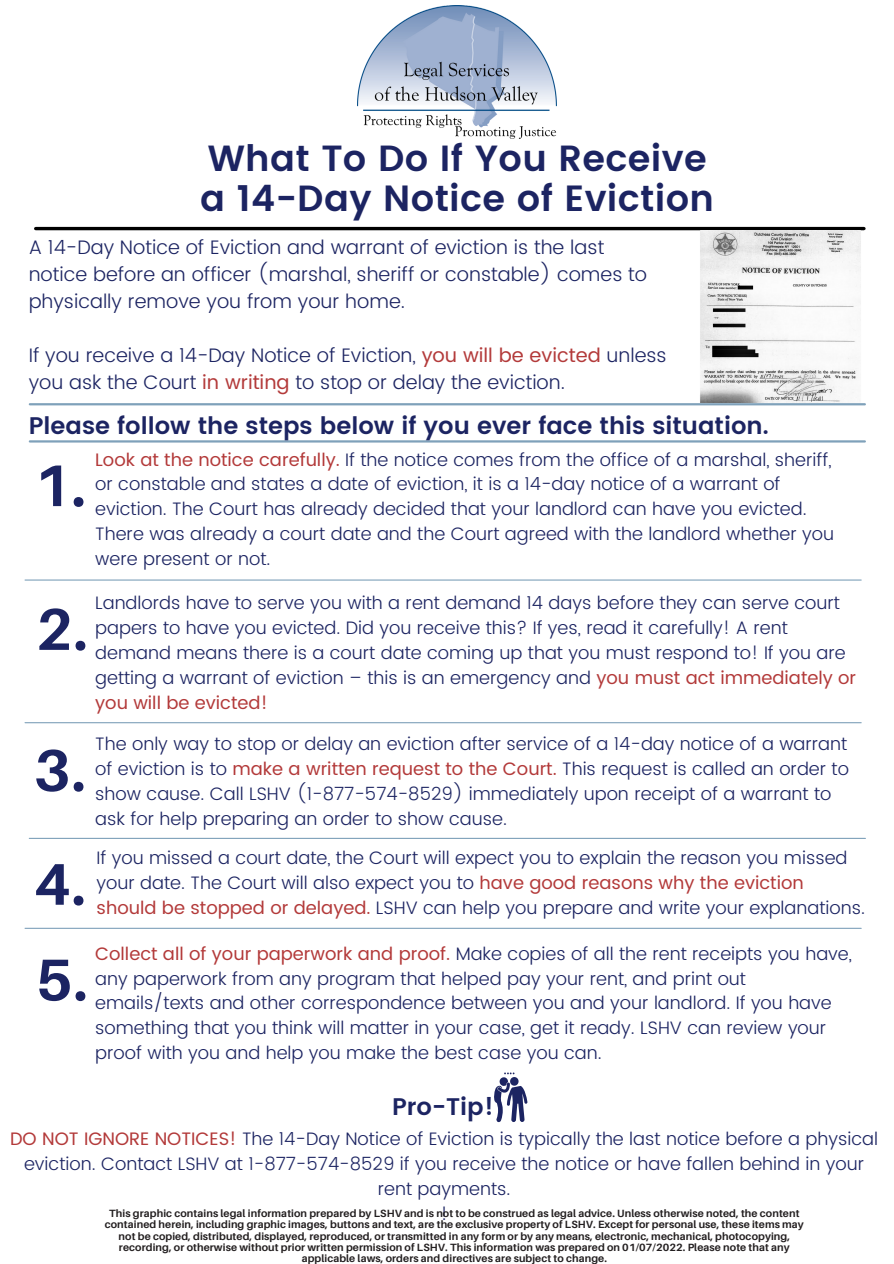
<style>
.page{position:relative;width:894px;height:1264px;background:#fff}
.page>*{position:absolute;margin:0;border:0;box-sizing:border-box;transform-origin:0 0}
.t1{font:700 58.8px "Aileron";color:#1c2462}
.t2{font:600 36.45px/39.5px "Poppins";letter-spacing:.01em;color:#1c2462}
.t3{font:600 24px "Poppins";color:#1c2462}
.t4{font:300 19.5px/27px "Poppins";color:#1c2462}
.t5{font:300 18px/24.8px "Poppins";color:#1c2462}
.t6{font:700 10.5px/11.4px "Aileron";letter-spacing:.01em;color:#231f20;text-align:center}
.s1{font-weight:400;color:#b33a3a}
</style>
<div class="page">
<hr style="left:36px;top:227px;width:827px;height:3px;background:#000">
<hr style="left:25px;top:722px;width:835px;height:1px;background:#7fa1ba">
<hr style="left:29px;top:837px;width:836px;height:2px;background:#7fa1ba">
<hr style="left:30px;top:403px;width:834px;height:2px;background:#7fa1ba">
<hr style="left:25px;top:579px;width:835px;height:1px;background:#7fa1ba">
<hr style="left:30px;top:440px;width:834px;height:2px;background:#7fa1ba">
<hr style="left:25px;top:927px;width:835px;height:1px;background:#7fa1ba">
<img style="left:357px;top:6px;width:199px;height:133px">
<svg style="left:494px;top:1072px;width:33px;height:50px"></svg>
<img style="left:698px;top:230px;width:163px;height:172px">
<p class="t2" style="left:200px;top:139px;width:515px">What To Do If You Receive a 14-Day Notice of Eviction</p>
<p class="t4" style="left:29px;top:234px;width:619px">A 14-Day Notice of Eviction and warrant of eviction is the last notice before an officer (marshal, sheriff or constable) comes to physically remove you from your home.</p>
<p class="t4" style="left:29px;top:342px;width:639px">If you receive a 14-Day Notice of Eviction, <span class="s1">you will be evicted</span> unless you ask the Court <span class="s1">in writing</span> to stop or delay the eviction.</p>
<p class="t3" style="left:29px;top:411px;width:741px">Please follow the steps below if you ever face this situation.</p>
<p class="t1" style="left:34px;top:449px;width:53px">1.</p>
<p class="t5" style="left:95px;top:447px;width:740px"><span class="s1">Look at the notice carefully.</span> If the notice comes from the office of a marshal, sheriff, or constable and states a date of eviction, it is a 14-day notice of a warrant of eviction. The Court has already decided that your landlord can have you evicted.<br>There was already a court date and the Court agreed with the landlord whether you were present or not.</p>
<p class="t1" style="left:36px;top:593px;width:53px">2.</p>
<p class="t1" style="left:34px;top:733px;width:53px">3.</p>
<p class="t1" style="left:34px;top:847px;width:53px">4.</p>
<p class="t1" style="left:36px;top:943px;width:53px">5.</p>
<p class="t5" style="left:95px;top:590px;width:762px">Landlords have to serve you with a rent demand 14 days before they can serve court papers to have you evicted. Did you receive this? If yes, read it carefully! A rent demand means there is a court date coming up that you must respond to! If you are getting a warrant of eviction – this is an emergency and <span class="s1">you must act immediately or you will be evicted!</span></p>
<p class="t5" style="left:95px;top:731px;width:755px">The only way to stop or delay an eviction after service of a 14-day notice of a warrant of eviction is to <span class="s1">make a written request to the Court.</span> This request is called an order to show cause. Call LSHV (1-877-574-8529) immediately upon receipt of a warrant to ask for help preparing an order to show cause.</p>
<p class="t5" style="left:97px;top:845px;width:769px">If you missed a court date, the Court will expect you to explain the reason you missed your date. The Court will also expect you to <span class="s1">have good reasons why the eviction should be stopped or delayed.</span> LSHV can help you prepare and write your explanations.</p>
<p class="t5" style="left:95px;top:941px;width:758px"><span class="s1">Collect all of your paperwork and proof.</span> Make copies of all the rent receipts you have, any paperwork from any program that helped pay your rent, and print out emails/texts and other correspondence between you and your landlord. If you have something that you think will matter in your case, get it ready. LSHV can review your proof with you and help you make the best case you can.</p>
<p class="t3" style="left:392px;top:1092px;width:103px">Pro-Tip!</p>
<p class="t5" style="left:10px;top:1126px;width:869px;text-align:center"><span class="s1">DO NOT IGNORE NOTICES!</span> The 14-Day Notice of Eviction is typically the last notice before a physical eviction. Contact LSHV at 1-877-574-8529 if you receive the notice or have fallen behind in your rent payments.</p>
<p class="t6" style="left:109px;top:1207px;width:691px">This graphic contains legal information prepared by LSHV and is not to be construed as legal advice. Unless otherwise noted, the content</p>
<p class="t5" style="left:440px;top:1201px;width:9px">!</p>
<p class="t6" style="left:105px;top:1218px;width:700px">contained herein, including graphic images, buttons and text, are the exclusive property of LSHV. Except for personal use, these items may not be copied, distributed, displayed, reproduced, or transmitted in any form or by any means, electronic, mechanical, photocopying, recording, or otherwise without prior written permission of LSHV. This information was prepared on 01/07/2022. Please note that any applicable laws, orders and directives are subject to change.</p>
</div>
